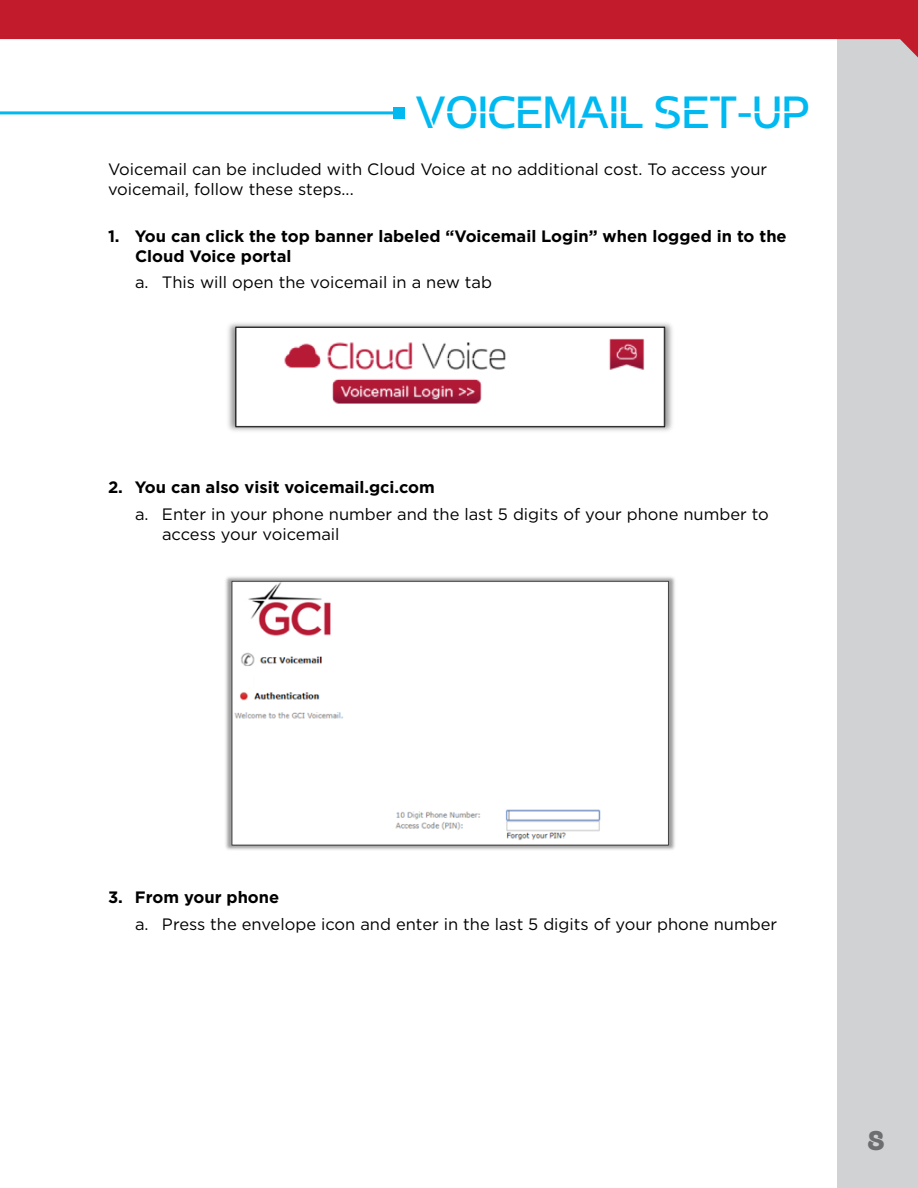
<style>
.page{position:relative;width:918px;height:1188px;background:#fff}
.page>*{position:absolute;margin:0;border:0;box-sizing:border-box;transform-origin:0 0}
.t1{font:45px "Trailblazer H";color:#00b9f1}
.t2{font:700 27px "Trailblazer H";color:#6d6e70}
.t3{font:16.5px/19.8px "Gotham";color:#000}
.t4{font:700 16.5px/19.8px "Gotham";color:#000}
</style>
<div class="page">
<div style="left:837px;top:0;width:81px;height:1188px;background:#d0d2d4"></div>
<svg style="left:0;top:0;width:918px;height:58px;fill:#c21b2b"></svg>
<hr style="left:0;top:111px;width:399px;height:3px;background:#00b9f1">
<div style="left:393px;top:107px;width:12px;height:12px;background:#00b9f1"></div>
<img style="left:228px;top:323px;width:445px;height:109px">
<img style="left:225px;top:576px;width:450px;height:274px">
<p class="t1" style="left:415px;top:88px;width:396px">VOICEMAIL SET-UP</p>
<p class="t3" style="left:108px;top:159px;width:661px">Voicemail can be included with Cloud Voice at no additional cost. To access your voicemail, follow these steps...</p>
<p class="t4" style="left:135px;top:226px;width:653px;text-indent:-27px">1. You can click the top banner labeled “Voicemail Login” when logged in to the<br>Cloud Voice portal</p>
<p class="t3" style="left:135px;top:272px;width:359px">a. This will open the voicemail in a new tab</p>
<p class="t4" style="left:108px;top:478px;width:328px">2. You can also visit voicemail.gci.com</p>
<p class="t3" style="left:162px;top:504px;width:608px;text-indent:-27px">a. Enter in your phone number and the last 5 digits of your phone number to access your voicemail</p>
<p class="t4" style="left:108px;top:887px;width:173px">3. From your phone</p>
<p class="t3" style="left:135px;top:914px;width:644px">a. Press the envelope icon and enter in the last 5 digits of your phone number</p>
<h2 class="t2" style="left:868px;top:1126px;width:19px">8</h2>
</div>
